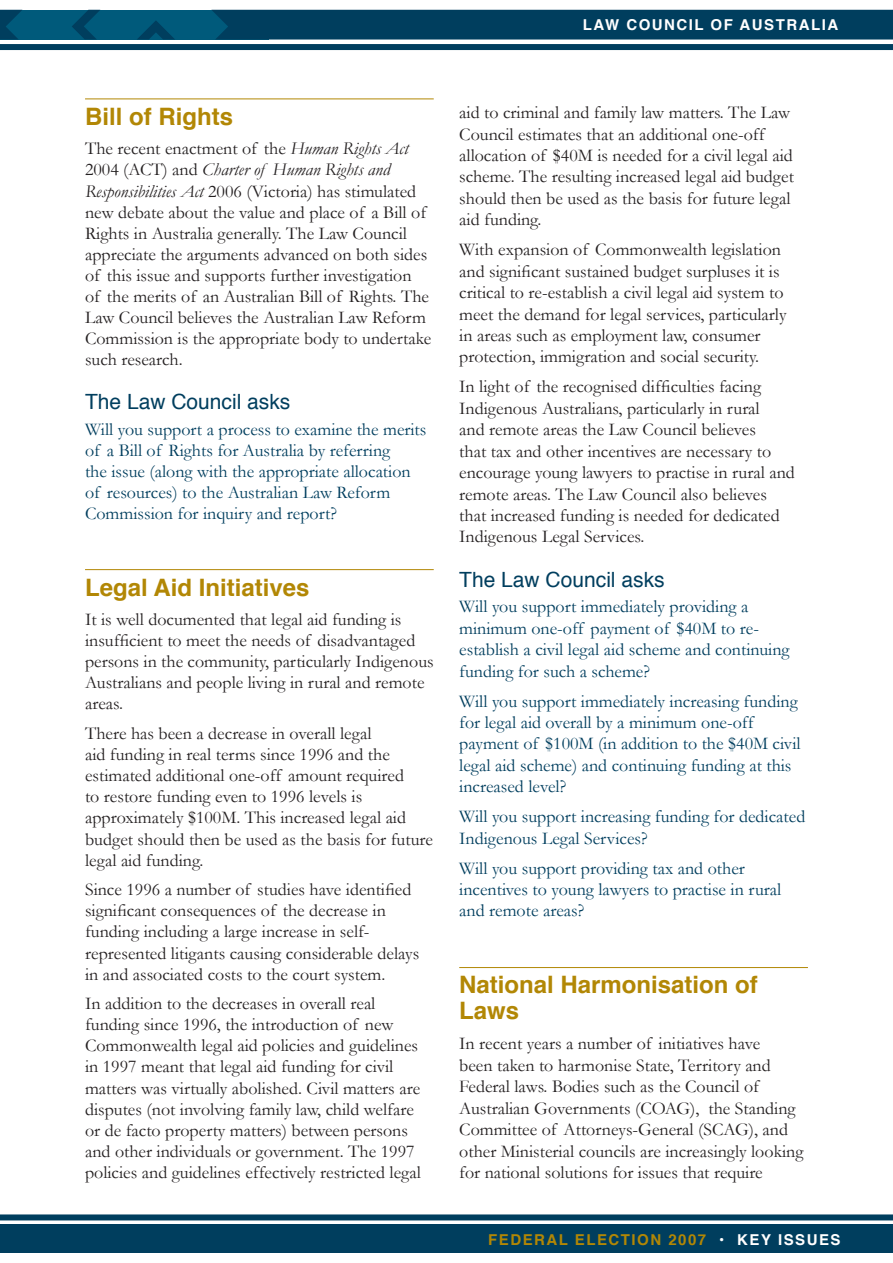
<style>
.page{position:relative;width:893px;height:1263px;background:#fff}
.page>*{position:absolute;margin:0;border:0;box-sizing:border-box;transform-origin:0 0}
.t1{font:700 24px/26px "Helvetica";color:#b28705}
.t2{font:21px "Helvetica";color:#003e5e}
.t3{font:18px/21.1px "Garamond";color:#231f20}
.t4{font:18px/21.5px "Garamond";color:#003e5e}
.t5{font:700 15px "Helvetica";letter-spacing:.1em;color:#b28705}
.t6{font:700 15px "Helvetica";letter-spacing:.1em;color:#fff}
.s1{font-style:italic}
.s2{color:#fff}
</style>
<div class="page">
<svg style="left:0;top:10px;width:893px;height:30px;background:#024565"></svg>
<div style="left:0;top:44px;width:893px;height:6px;background:#003e5e"></div>
<div style="left:0;top:1224px;width:893px;height:28px;background:#003e5e"></div>
<div style="left:0;top:1214px;width:893px;height:6px;background:#003e5e"></div>
<hr style="left:85px;top:99px;width:349px;height:1px;background:#b28705">
<hr style="left:85px;top:569px;width:349px;height:1px;background:#b28705">
<hr style="left:459px;top:967px;width:349px;height:1px;background:#b28705">
<p class="t6" style="left:583px;top:12px;width:257px">LAW COUNCIL OF AUSTRALIA</p>
<h1 class="t1" style="left:85px;top:102px;width:150px">Bill of Rights</h1>
<p class="t3" style="left:85px;top:138px;width:348px">The recent enactment of the <span class="s1">Human Rights Act </span>2004 (ACT) and <span class="s1">Charter of Human Rights and Responsibilities Act</span> 2006 (Victoria) has stimulated new debate about the value and place of a Bill of Rights in Australia generally. The Law Council appreciate the arguments advanced on both sides of this issue and supports further investigation<br>of the merits of an Australian Bill of Rights. The Law Council believes the Australian Law Reform Commission is the appropriate body to undertake such research.</p>
<p class="t2" style="left:85px;top:384px;width:207px">The Law Council asks</p>
<p class="t4" style="left:85px;top:418px;width:343px">Will you support a process to examine the merits of a Bill of Rights for Australia by referring<br>the issue (along with the appropriate allocation of resources) to the Australian Law Reform Commission for inquiry and report?</p>
<h1 class="t1" style="left:85px;top:573px;width:226px">Legal Aid Initiatives</h1>
<p class="t3" style="left:85px;top:608px;width:350px">It is well documented that legal aid funding is insufficient to meet the needs of disadvantaged persons in the community, particularly Indigenous Australians and people living in rural and remote areas.</p>
<p class="t3" style="left:85px;top:722px;width:349px">There has been a decrease in overall legal<br>aid funding in real terms since 1996 and the estimated additional one-off amount required<br>to restore funding even to 1996 levels is approximately $100M. This increased legal aid budget should then be used as the basis for future legal aid funding.</p>
<p class="t3" style="left:85px;top:878px;width:336px">Since 1996 a number of studies have identified significant consequences of the decrease in funding including a large increase in self&shy;represented litigants causing considerable delays in and associated costs to the court system.</p>
<p class="t3" style="left:85px;top:992px;width:337px">In addition to the decreases in overall real funding since 1996, the introduction of new Commonwealth legal aid policies and guidelines in 1997 meant that legal aid funding for civil matters was virtually abolished. Civil matters are disputes (not involving family law, child welfare or de facto property matters) between persons and other individuals or government. The 1997 policies and guidelines effectively restricted legal</p>
<p class="t3" style="left:459px;top:101px;width:336px">aid to criminal and family law matters. The Law Council estimates that an additional one-off allocation of $40M is needed for a civil legal aid scheme. The resulting increased legal aid budget should then be used as the basis for future legal aid funding.</p>
<p class="t3" style="left:459px;top:238px;width:329px">With expansion of Commonwealth legislation and significant sustained budget surpluses it is critical to re-establish a civil legal aid system to meet the demand for legal services, particularly in areas such as employment law, consumer protection, immigration and social security.</p>
<p class="t3" style="left:459px;top:375px;width:337px">In light of the recognised difficulties facing Indigenous Australians, particularly in rural<br>and remote areas the Law Council believes<br>that tax and other incentives are necessary to encourage young lawyers to practise in rural and remote areas. The Law Council also believes that increased funding is needed for dedicated Indigenous Legal Services.</p>
<p class="t2" style="left:459px;top:561px;width:207px">The Law Council asks</p>
<p class="t4" style="left:459px;top:595px;width:332px">Will you support immediately providing a minimum one-off payment of $40M to re&shy;establish a civil legal aid scheme and continuing funding for such a scheme?</p>
<p class="t4" style="left:459px;top:690px;width:343px">Will you support immediately increasing funding for legal aid overall by a minimum one-off payment of $100M (in addition to the $40M civil legal aid scheme) and continuing funding at this increased level?</p>
<p class="t4" style="left:459px;top:805px;width:348px">Will you support increasing funding for dedicated<br>Indigenous Legal Services?</p>
<p class="t4" style="left:459px;top:857px;width:323px">Will you support providing tax and other incentives to young lawyers to practise in rural and remote areas?</p>
<h1 class="t1" style="left:459px;top:971px;width:300px">National Harmonisation of<br>Laws</h1>
<p class="t3" style="left:459px;top:1032px;width:346px">In recent years a number of initiatives have<br>been taken to harmonise State, Territory and Federal laws. Bodies such as the Council of Australian Governments (COAG), the Standing Committee of Attorneys-General (SCAG), and other Ministerial councils are increasingly looking for national solutions for issues that require</p>
<p class="t5" style="left:488px;top:1226px;width:354px">FEDERAL ELECTION 2007 <span class="s2">• KEY ISSUES</span></p>
</div>
